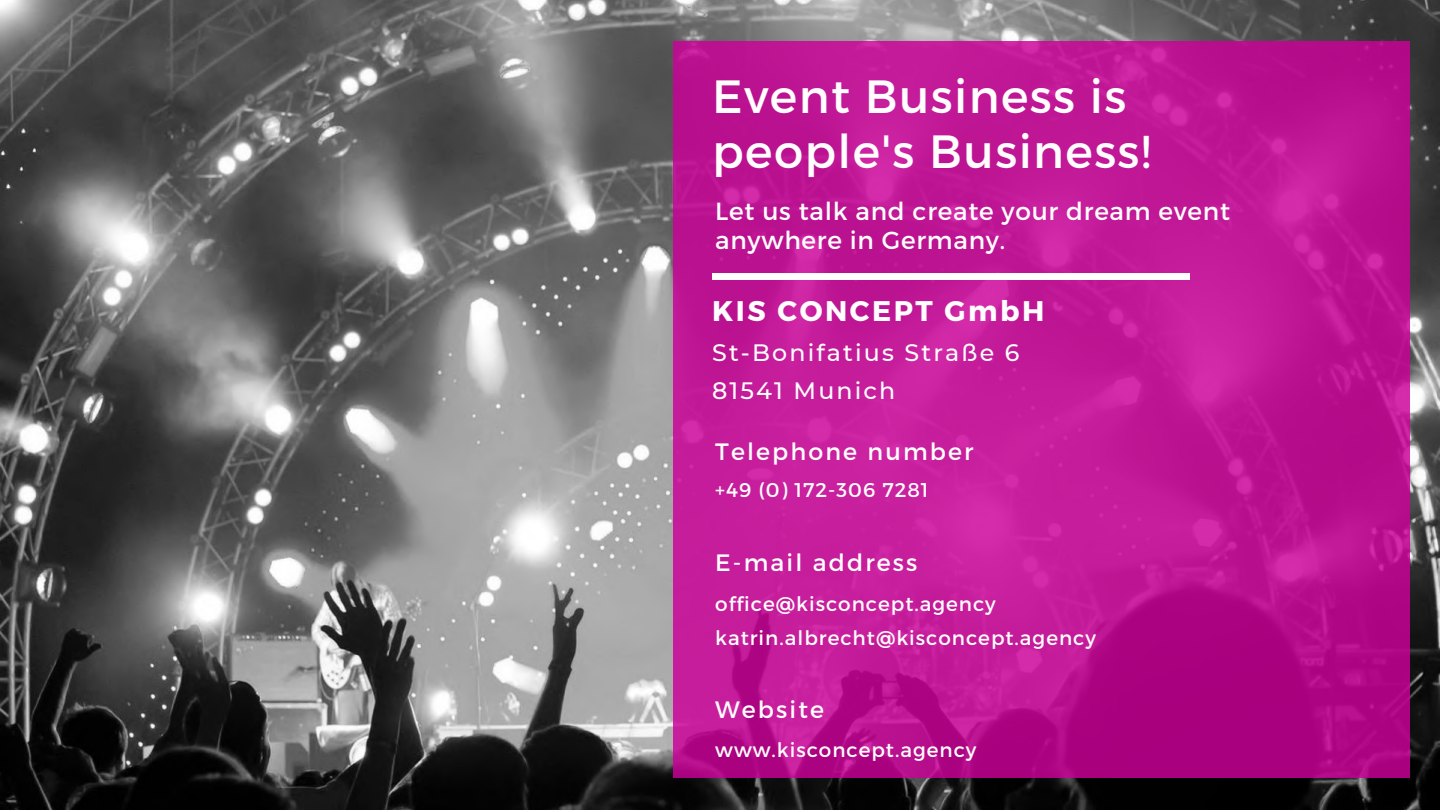
<style>
.page{position:relative;width:1440px;height:810px;background:#fff}
.page>*{position:absolute;margin:0;border:0;box-sizing:border-box;transform-origin:0 0}
.t1{font:46.6px/55.3px "Montserrat";letter-spacing:.03em;color:#fffdfd}
.t2{font:700 28.4px "Montserrat";letter-spacing:.09em;color:#fffdfd}
.t3{font:24.8px/29px "Montserrat";letter-spacing:.03em;color:#fffdfd}
.t4{font:23.7px "Montserrat";letter-spacing:.09em;color:#fffdfd}
.t5{font:500 23.7px/37.8px "Montserrat";letter-spacing:.09em;color:#fffdfd}
.t6{font:19.9px/34.3px "Montserrat";letter-spacing:.05em;color:#fffdfd}
</style>
<div class="page">
<img style="left:0;top:0;width:1440px;height:810px">
<svg style="left:673px;top:41px;width:737px;height:736px;background:#be1594"></svg>
<div style="left:712px;top:273px;width:477px;height:7px;background:#fff"></div>
<h1 class="t1" style="left:712px;top:66px;width:440px">Event Business is people's Business!</h1>
<p class="t3" style="left:715px;top:196px;width:516px">Let us talk and create your dream event anywhere in Germany.</p>
<h2 class="t2" style="left:712px;top:293px;width:334px">KIS CONCEPT GmbH</h2>
<p class="t5" style="left:712px;top:333px;width:309px">St-Bonifatius Straße 6<br>81541 Munich</p>
<p class="t4" style="left:715px;top:436px;width:260px">Telephone number</p>
<p class="t6" style="left:715px;top:472px;width:215px">+49 (0) 172-306 7281</p>
<p class="t4" style="left:715px;top:547px;width:204px">E-mail address</p>
<p class="t6" style="left:715px;top:586px;width:382px">office@kisconcept.agency katrin.albrecht@kisconcept.agency</p>
<p class="t4" style="left:715px;top:694px;width:110px">Website</p>
<p class="t6" style="left:715px;top:732px;width:263px">www.kisconcept.agency</p>
</div>
